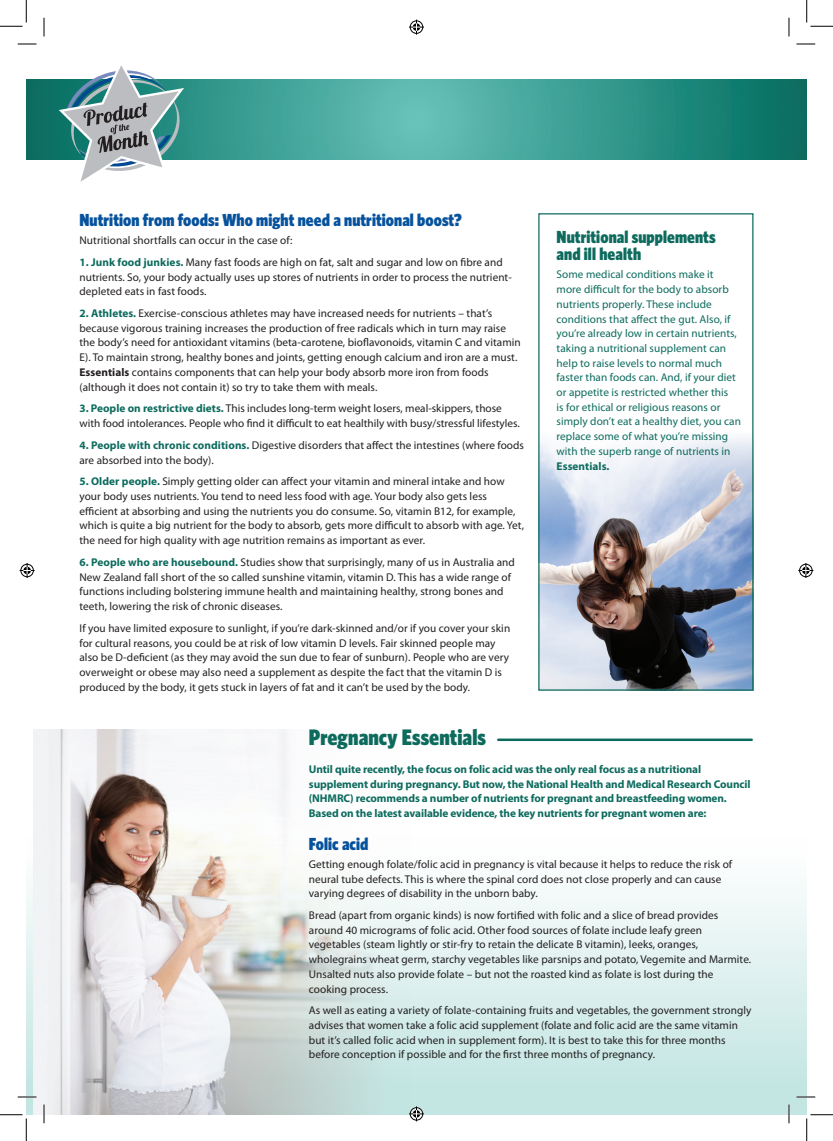
<style>
.page{position:relative;width:833px;height:1141px;background:#fff}
.page>*{position:absolute;margin:0;border:0;box-sizing:border-box;transform-origin:0 0}
.t1{font:900 22.5px "Whitney Condensed";letter-spacing:.005em;color:#0d6b5e}
.t2{font:900 17.5px "Whitney Condensed";letter-spacing:.005em;color:#07529c}
.t3{font:900 17.5px/17.5px "Whitney Condensed";letter-spacing:.005em;color:#0d6b5e}
.t4{font:11.25px/14.8px "Myriad Pro";letter-spacing:.005em;color:#231f20}
.t5{font:11.25px/14.8px "Myriad Pro";letter-spacing:.005em;color:#0d6b5e}
.t6{font:700 11.25px/14.8px "Myriad Pro";letter-spacing:-.01em;color:#0d6b5e}
.s1{font-weight:700;color:#0d6b5e}
.s2{font-weight:700}
</style>
<div class="page">
<div style="left:26px;top:836px;width:780px;height:278px;background:linear-gradient(to bottom,#fff,#bfe4e0)"></div>
<img style="left:33px;top:729px;width:376px;height:385px">
<svg style="left:26px;top:79px;width:780px;height:81px;background:#389a90"></svg>
<svg style="left:59px;top:65px;width:125px;height:117px"></svg>
<img style="left:540px;top:437px;width:211px;height:251px">
<div style="left:538px;top:213px;width:215px;height:477px;border:1px solid #0d6b5e"></div>
<hr style="left:498px;top:738px;width:253px;height:3px;background:#0d6b5e">
<svg style="left:18px;top:43px;width:18px;height:2px"></svg>
<svg style="left:796px;top:43px;width:18px;height:2px"></svg>
<svg style="left:18px;top:1096px;width:18px;height:1px"></svg>
<svg style="left:796px;top:1096px;width:18px;height:1px"></svg>
<svg style="left:43px;top:18px;width:2px;height:18px"></svg>
<svg style="left:43px;top:1104px;width:2px;height:19px"></svg>
<svg style="left:788px;top:18px;width:1px;height:18px"></svg>
<svg style="left:787px;top:1104px;width:2px;height:19px"></svg>
<svg style="left:0;top:0;width:27px;height:27px"></svg>
<svg style="left:0;top:1114px;width:27px;height:26px"></svg>
<svg style="left:806px;top:0;width:26px;height:27px"></svg>
<svg style="left:806px;top:1114px;width:26px;height:26px"></svg>
<svg style="left:409px;top:20px;width:15px;height:15px"></svg>
<svg style="left:409px;top:1106px;width:15px;height:15px"></svg>
<svg style="left:20px;top:563px;width:15px;height:15px"></svg>
<svg style="left:798px;top:563px;width:14px;height:15px"></svg>
<h2 class="t2" style="left:79px;top:209px;width:383px">Nutrition from foods: Who might need a nutritional boost?</h2>
<p class="t4" style="left:79px;top:233px;width:214px">Nutritional shortfalls can occur in the case of:</p>
<p class="t4" style="left:79px;top:254px;width:433px"><span class="s1">1. Junk food junkies.</span> Many fast foods are high on fat, salt and sugar and low on fibre and nutrients. So, your body actually uses up stores of nutrients in order to process the nutrient&shy;depleted eats in fast foods.</p>
<p class="t4" style="left:79px;top:306px;width:442px"><span class="s1">2. Athletes.</span> Exercise-conscious athletes may have increased needs for nutrients – that’s because vigorous training increases the production of free radicals which in turn may raise the body’s need for antioxidant vitamins (beta-carotene, bioflavonoids, vitamin C and vitamin E). To maintain strong, healthy bones and joints, getting enough calcium and iron are a must.<br><span class="s2">Essentials</span> contains components that can help your body absorb more iron from foods (although it does not contain it) so try to take them with meals.</p>
<p class="t4" style="left:79px;top:401px;width:441px"><span class="s1">3. People on restrictive diets.</span> This includes long-term weight losers, meal-skippers, those with food intolerances. People who find it difficult to eat healthily with busy/stressful lifestyles.</p>
<p class="t4" style="left:79px;top:437px;width:446px"><span class="s1">4. People with chronic conditions.</span> Digestive disorders that affect the intestines (where foods are absorbed into the body).</p>
<p class="t4" style="left:79px;top:474px;width:446px"><span class="s1">5. Older people.</span> Simply getting older can affect your vitamin and mineral intake and how your body uses nutrients. You tend to need less food with age. Your body also gets less efficient at absorbing and using the nutrients you do consume. So, vitamin B12, for example, which is quite a big nutrient for the body to absorb, gets more difficult to absorb with age. Yet, the need for high quality with age nutrition remains as important as ever.</p>
<p class="t4" style="left:79px;top:554px;width:436px"><span class="s1">6. People who are housebound.</span> Studies show that surprisingly, many of us in Australia and New Zealand fall short of the so called sunshine vitamin, vitamin D. This has a wide range of functions including bolstering immune health and maintaining healthy, strong bones and teeth, lowering the risk of chronic diseases.</p>
<p class="t4" style="left:79px;top:620px;width:432px">If you have limited exposure to sunlight, if you’re dark-skinned and/or if you cover your skin for cultural reasons, you could be at risk of low vitamin D levels. Fair skinned people may also be D-deficient (as they may avoid the sun due to fear of sunburn). People who are very overweight or obese may also need a supplement as despite the fact that the vitamin D is produced by the body, it gets stuck in layers of fat and it can’t be used by the body.</p>
<h1 class="t1" style="left:309px;top:724px;width:178px">Pregnancy Essentials</h1>
<p class="t6" style="left:309px;top:761px;width:443px">Until quite recently, the focus on folic acid was the only real focus as a nutritional supplement during pregnancy. But now, the National Health and Medical Research Council (NHMRC) recommends a number of nutrients for pregnant and breastfeeding women.<br>Based on the latest available evidence, the key nutrients for pregnant women are:</p>
<h2 class="t2" style="left:309px;top:833px;width:61px">Folic acid</h2>
<p class="t4" style="left:309px;top:856px;width:424px">Getting enough folate/folic acid in pregnancy is vital because it helps to reduce the risk of neural tube defects. This is where the spinal cord does not close properly and can cause varying degrees of disability in the unborn baby.</p>
<p class="t4" style="left:309px;top:907px;width:443px">Bread (apart from organic kinds) is now fortified with folic and a slice of bread provides around 40 micrograms of folic acid. Other food sources of folate include leafy green vegetables (steam lightly or stir-fry to retain the delicate B vitamin), leeks, oranges, wholegrains wheat germ, starchy vegetables like parsnips and potato, Vegemite and Marmite.<br>Unsalted nuts also provide folate – but not the roasted kind as folate is lost during the cooking process.</p>
<p class="t4" style="left:309px;top:1002px;width:443px">As well as eating a variety of folate-containing fruits and vegetables, the government strongly advises that women take a folic acid supplement (folate and folic acid are the same vitamin but it’s called folic acid when in supplement form). It is best to take this for three months before conception if possible and for the first three months of pregnancy.</p>
<h2 class="t3" style="left:556px;top:227px;width:160px">Nutritional supplements and ill health</h2>
<p class="t5" style="left:556px;top:267px;width:186px">Some medical conditions make it more difficult for the body to absorb nutrients properly. These include conditions that affect the gut. Also, if you’re already low in certain nutrients, taking a nutritional supplement can help to raise levels to normal much faster than foods can. And, if your diet or appetite is restricted whether this<br>is for ethical or religious reasons or simply don’t eat a healthy diet, you can replace some of what you’re missing with the superb range of nutrients in</p>
<p class="t6" style="left:556px;top:458px;width:54px">Essentials.</p>
</div>
